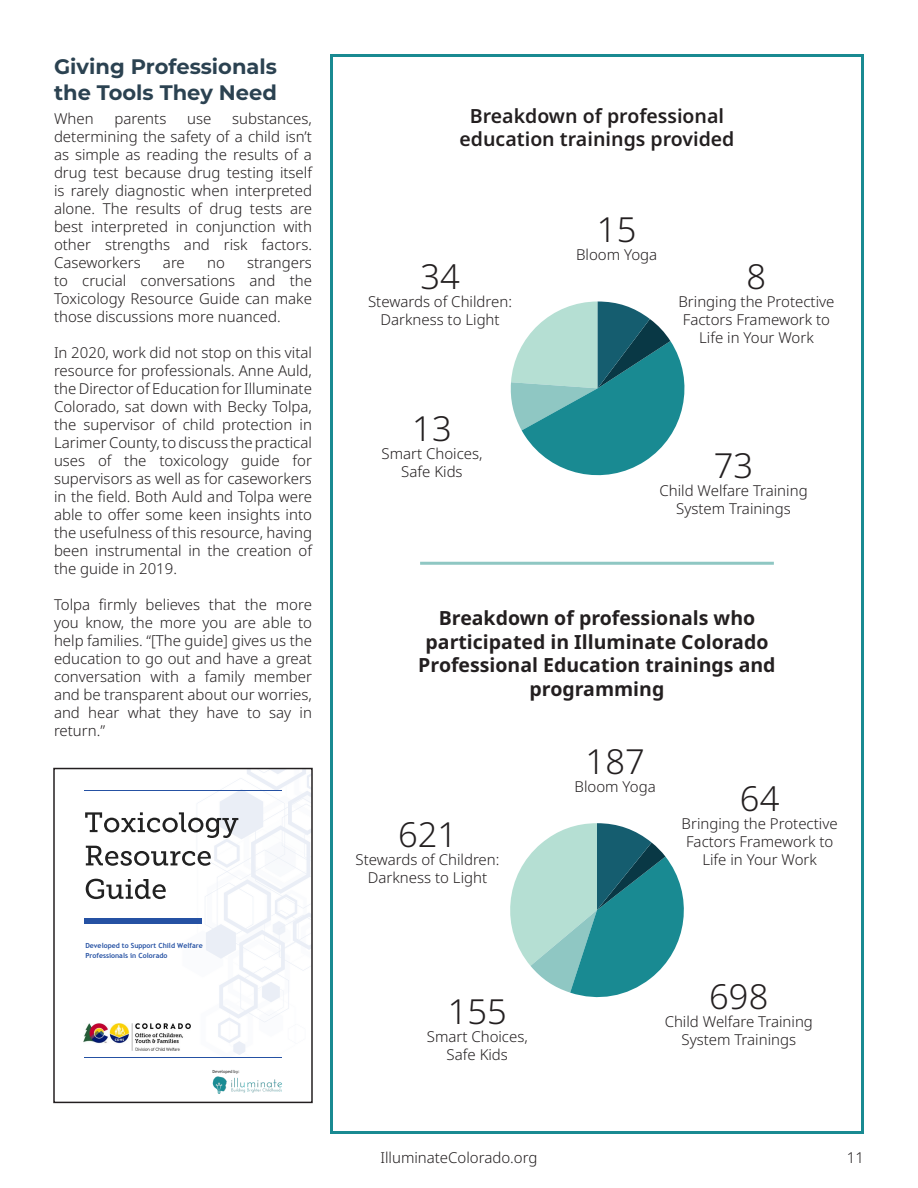
<style>
.page{position:relative;width:918px;height:1188px;background:#fff}
.page>*{position:absolute;margin:0;border:0;box-sizing:border-box;transform-origin:0 0}
.Paragraph_-_left_jus{font:300 34.5px "Noto Sans";color:#231f20}
.Section_Header_3{font:700 21px/25.2px "Montserrat";color:#2b4251}
.Paragraph_-_left_jus-2{font:700 19.5px/23.4px "Noto Sans";color:#231f20;text-align:center}
.Paragraph_-_left_jus-3{font:600 19.5px/23.4px "Noto Sans";color:#231f20;text-align:center}
.Paragraph{font:300 15px/18px "Noto Sans";color:#231f20;text-align:justify}
.Paragraph_-_left_jus-4{font:300 15px/18px "Noto Sans";color:#231f20;text-align:center}
.t1{font:700 7.05px/9.4px "Trebuchet MS";color:#2551a3}
.t2{font:4.2px "Trebuchet MS";color:#222}
</style>
<div class="page">
<img style="left:83px;top:771px;width:227px;height:284px">
<hr style="left:84px;top:790px;width:198px;height:1px;background:#2551a3">
<svg style="left:85px;top:812px;width:153px;height:26px"></svg>
<svg style="left:86px;top:846px;width:125px;height:20px"></svg>
<svg style="left:86px;top:879px;width:80px;height:20px"></svg>
<div style="left:84px;top:919px;width:118px;height:5px;background:#2551a3"></div>
<hr style="left:84px;top:1057px;width:198px;height:1px;background:#2551a3">
<img style="left:213px;top:1077px;width:69px;height:17px">
<img style="left:84px;top:1023px;width:106px;height:27px">
<div style="left:53px;top:768px;width:260px;height:335px;border:2px solid #231f20"></div>
<div style="left:330px;top:54px;width:534px;height:1080px;border:3px solid #198a92"></div>
<svg style="left:510px;top:302px;width:175px;height:174px"></svg>
<svg style="left:510px;top:823px;width:174px;height:175px"></svg>
<hr style="left:420px;top:562px;width:354px;height:3px;background:#8fc7c3">
<p class="Section_Header_3" style="left:54px;top:53px;width:224px">Giving Professionals the Tools They Need</p>
<p class="Paragraph" style="left:54px;top:110px;width:41px">When</p>
<p class="Paragraph" style="left:114px;top:110px;width:53px">parents</p>
<p class="Paragraph" style="left:187px;top:110px;width:26px">use</p>
<p class="Paragraph" style="left:54px;top:110px;width:260px;text-indent:178px">substances, determining the safety of a child isn’t as simple as reading the results of a drug test because drug testing itself is rarely diagnostic when interpreted alone. The results of drug tests are best interpreted in conjunction with other strengths and risk factors.<br>Caseworkers</p>
<p class="Paragraph" style="left:54px;top:254px;width:260px;text-indent:193px">strangers to crucial conversations and the Toxicology Resource Guide can make those discussions more nuanced.</p>
<p class="Paragraph" style="left:54px;top:344px;width:260px">In 2020, work did not stop on this vital resource for professionals. Anne Auld, the Director of Education for Illuminate Colorado, sat down with Becky Tolpa, the supervisor of child protection in Larimer County, to discuss the practical uses of the toxicology guide for supervisors as well as for caseworkers in the field. Both Auld and Tolpa were able to offer some keen insights into the usefulness of this resource, having been instrumental in the creation of the guide in 2019.</p>
<p class="Paragraph" style="left:54px;top:596px;width:260px">Tolpa firmly believes that the more you know, the more you are able to help families. “[The guide] gives us the education to go out and have a great conversation with a family member and be transparent about our worries, and hear what they have to say in return.”</p>
<p class="Paragraph" style="left:163px;top:254px;width:23px">are</p>
<p class="Paragraph" style="left:207px;top:254px;width:19px">no</p>
<p class="t1" style="left:85px;top:941px;width:119px">Developed to Support Child Welfare<br>Professionals in Colorado</p>
<p class="t2" style="left:213px;top:1069px;width:28px">Developed by:</p>
<p class="Paragraph_-_left_jus-3" style="left:460px;top:105px;width:276px">Breakdown of professional education trainings provided</p>
<p class="Paragraph_-_left_jus" style="left:420px;top:252px;width:41px">34</p>
<p class="Paragraph_-_left_jus-4" style="left:368px;top:293px;width:145px">Stewards of Children:<br>Darkness to Light</p>
<p class="Paragraph_-_left_jus" style="left:412px;top:405px;width:41px">13</p>
<p class="Paragraph_-_left_jus-4" style="left:382px;top:445px;width:102px">Smart Choices,<br>Safe Kids</p>
<p class="Paragraph_-_left_jus" style="left:597px;top:205px;width:41px">15</p>
<p class="Paragraph_-_left_jus-4" style="left:576px;top:246px;width:83px">Bloom Yoga</p>
<p class="Paragraph_-_left_jus" style="left:747px;top:252px;width:21px">8</p>
<p class="Paragraph_-_left_jus-4" style="left:678px;top:293px;width:158px">Bringing the Protective<br>Factors Framework to<br>Life in Your Work</p>
<p class="Paragraph_-_left_jus" style="left:714px;top:441px;width:41px">73</p>
<p class="Paragraph_-_left_jus-4" style="left:659px;top:482px;width:150px">Child Welfare Training<br>System Trainings</p>
<p class="Paragraph_-_left_jus-2" style="left:418px;top:607px;width:359px">Breakdown of professionals who participated in Illuminate Colorado<br>Professional Education trainings and programming</p>
<p class="Paragraph_-_left_jus" style="left:398px;top:810px;width:61px">621</p>
<p class="Paragraph_-_left_jus-4" style="left:356px;top:851px;width:145px">Stewards of Children:<br>Darkness to Light</p>
<p class="Paragraph_-_left_jus" style="left:448px;top:987px;width:61px">155</p>
<p class="Paragraph_-_left_jus-4" style="left:427px;top:1028px;width:102px">Smart Choices,<br>Safe Kids</p>
<p class="Paragraph_-_left_jus" style="left:586px;top:737px;width:61px">187</p>
<p class="Paragraph_-_left_jus-4" style="left:575px;top:778px;width:83px">Bloom Yoga</p>
<p class="Paragraph_-_left_jus" style="left:740px;top:774px;width:41px">64</p>
<p class="Paragraph_-_left_jus-4" style="left:682px;top:815px;width:158px">Bringing the Protective<br>Factors Framework to<br>Life in Your Work</p>
<p class="Paragraph_-_left_jus" style="left:709px;top:972px;width:61px">698</p>
<p class="Paragraph_-_left_jus-4" style="left:665px;top:1013px;width:150px">Child Welfare Training<br>System Trainings</p>
<p class="Paragraph" style="left:380px;top:1149px;width:159px">IlluminateColorado.org</p>
<p class="Paragraph" style="left:847px;top:1149px;width:19px">11</p>
</div>
